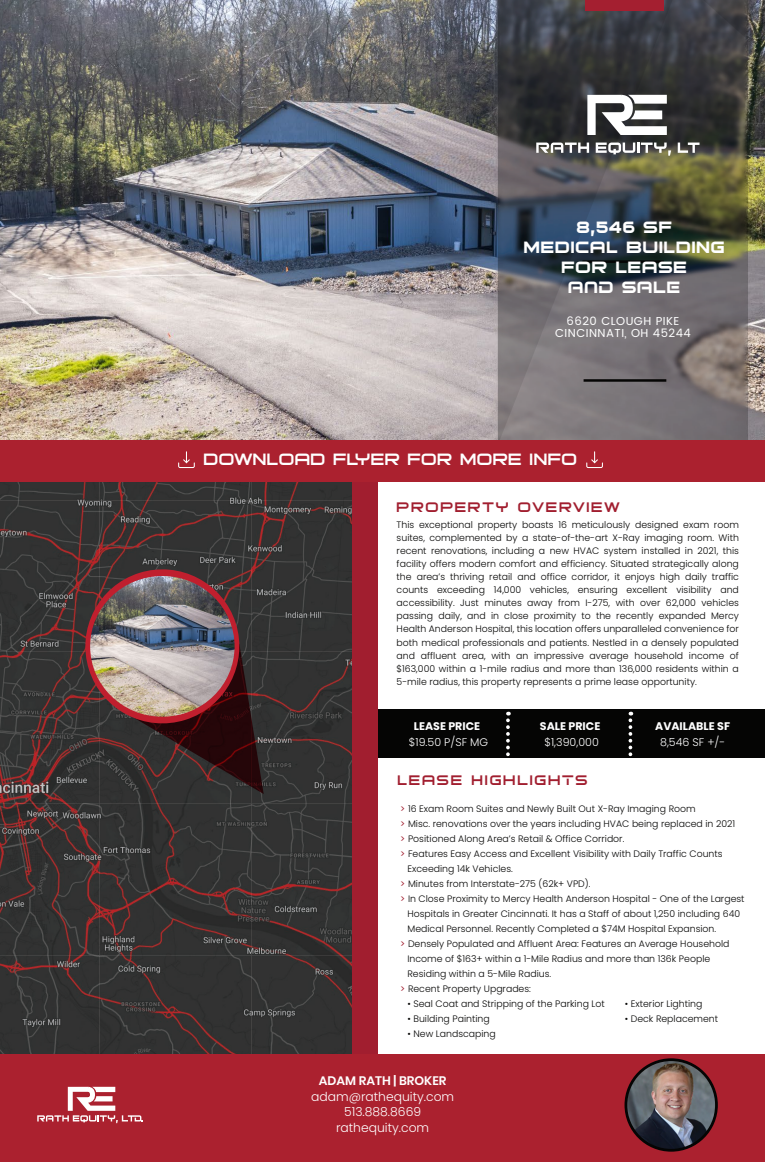
<style>
.page{position:relative;width:765px;height:1162px;background:#fff}
.page>*{position:absolute;margin:0;border:0;box-sizing:border-box;transform-origin:0 0}
.t1{font:700 22.12px/20px "Bitsumishi Pro";letter-spacing:.05em;color:#fff;text-align:center}
.t2{font:500 22.12px "Bitsumishi Pro";letter-spacing:.025em;color:#fff}
.t3{font:500 18.75px "Bitsumishi Pro";letter-spacing:.1em;color:#a11e2f}
.t4{font:300 12.38px/15.6px "Poppins";color:#fff;text-align:center}
.t5{font:600 12.38px "Poppins";color:#fff}
.t6{font:11.5px/12.5px "Poppins";letter-spacing:.04em;color:#fff;text-align:center}
.t7{font:300 11.12px "Poppins";color:#fff}
.t8{font:700 11.12px "Poppins";color:#fff}
.t9{font:300 9.38px/13.1px "Poppins";color:#050504;text-align:justify}
.s1{font-weight:400;color:#a21e2f}
</style>
<div class="page">
<img style="left:0;top:0;width:452px;height:440px">
<img style="left:452px;top:0;width:313px;height:440px">
<svg style="left:498px;top:0;width:250px;height:440px;background:#555656"></svg>
<img style="left:0;top:482px;width:352px;height:572px">
<svg style="left:76px;top:560px;width:188px;height:234px;background:#3a292a"></svg>
<img style="left:90px;top:576px;width:145px;height:141px">
<hr style="left:582px;top:260px;width:82px;height:3px;background:#050504">
<div style="left:585px;top:0;width:79px;height:11px;background:#a41f30"></div>
<svg style="left:587px;top:95px;width:80px;height:40px"></svg>
<svg style="left:536px;top:143px;width:53px;height:10px"></svg>
<svg style="left:596px;top:143px;width:75px;height:13px"></svg>
<svg style="left:678px;top:143px;width:22px;height:10px"></svg>
<hr style="left:584px;top:379px;width:82px;height:3px;background:#050504">
<div style="left:352px;top:470px;width:26px;height:593px;background:#a11e2f"></div>
<div style="left:378px;top:709px;width:387px;height:49px;background:#050504"></div>
<div style="left:0;top:1054px;width:765px;height:108px;background:#ab212f"></div>
<svg style="left:625px;top:1058px;width:93px;height:93px"></svg>
<img style="left:627px;top:1061px;width:88px;height:88px;border-radius:44px">
<svg style="left:37px;top:1087px;width:106px;height:36px"></svg>
<div style="left:0;top:440px;width:765px;height:42px;background:#ab212f"></div>
<svg style="left:586px;top:451px;width:17px;height:17px"></svg>
<svg style="left:178px;top:451px;width:17px;height:17px"></svg>
<svg style="left:629px;top:712px;width:3px;height:45px"></svg>
<svg style="left:506px;top:712px;width:4px;height:45px"></svg>
<h1 class="t1" style="left:524px;top:218px;width:202px">8,546 SF<br>MEDICAL BUILDING<br>FOR LEASE<br>and Sale</h1>
<p class="t6" style="left:555px;top:315px;width:137px">6620 CLOUGH PIKE<br>CINCINNATI, OH 45244</p>
<h1 class="t2" style="left:204px;top:451px;width:375px">DOWNLOAD FLYER FOR MORE INFO</h1>
<h2 class="t3" style="left:397px;top:500px;width:224px">PROPERTY OVERVIEW</h2>
<p class="t9" style="left:397px;top:518px;width:344px">This exceptional property boasts 16 meticulously designed exam room suites, complemented by a state-of-the-art X-Ray imaging room. With recent renovations, including a new HVAC system installed in 2021, this facility offers modern comfort and efficiency. Situated strategically along the area’s thriving retail and office corridor, it enjoys high daily traffic counts exceeding 14,000 vehicles, ensuring excellent visibility and accessibility. Just minutes away from I-275, with over 62,000 vehicles passing daily, and in close proximity to the recently expanded Mercy Health Anderson Hospital, this location offers unparalleled convenience for both medical professionals and patients. Nestled in a densely populated and affluent area, with an impressive average household income of $163,000 within a 1-mile radius and more than 136,000 residents within a 5-mile radius, this property represents a prime lease opportunity.</p>
<p class="t8" style="left:414px;top:719px;width:68px">LEASE PRICE</p>
<p class="t7" style="left:409px;top:736px;width:81px">$19.50 P/SF MG</p>
<p class="t8" style="left:540px;top:719px;width:62px">SALE PRICE</p>
<p class="t7" style="left:544px;top:736px;width:56px">$1,390,000</p>
<h2 class="t3" style="left:397px;top:772px;width:192px">LEASE Highlights</h2>
<p class="t8" style="left:655px;top:719px;width:76px">AVAILABLE SF</p>
<p class="t7" style="left:660px;top:736px;width:67px">8,546 SF +/-</p>
<p class="t9" style="left:400px;top:802px;width:298px"><span class="s1">&gt;</span> 16 Exam Room Suites and Newly Built Out X-Ray Imaging Room</p>
<p class="t9" style="left:400px;top:817px;width:337px"><span class="s1">&gt;</span> Misc. renovations over the years including HVAC being replaced in 2021</p>
<p class="t9" style="left:400px;top:832px;width:226px"><span class="s1">&gt;</span> Positioned Along Area’s Retail &amp; Office Corridor.</p>
<p class="t9" style="left:400px;top:847px;width:324px"><span class="s1">&gt;</span> Features Easy Access and Excellent Visibility with Daily Traffic Counts</p>
<p class="t9" style="left:407px;top:862px;width:107px">Exceeding 14k Vehicles.</p>
<p class="t9" style="left:400px;top:877px;width:192px"><span class="s1">&gt;</span> Minutes from Interstate-275 (62k+ VPD).</p>
<p class="t9" style="left:400px;top:892px;width:346px"><span class="s1">&gt;</span> In Close Proximity to Mercy Health Anderson Hospital - One of the Largest</p>
<p class="t9" style="left:407px;top:907px;width:334px">Hospitals in Greater Cincinnati. It has a Staff of about 1,250 including 640</p>
<p class="t9" style="left:407px;top:922px;width:310px">Medical Personnel. Recently Completed a $74M Hospital Expansion.</p>
<p class="t9" style="left:400px;top:937px;width:331px"><span class="s1">&gt;</span> Densely Populated and Affluent Area: Features an Average Household</p>
<p class="t9" style="left:407px;top:952px;width:304px">Income of $163+ within a 1-Mile Radius and more than 136k People</p>
<p class="t9" style="left:407px;top:967px;width:145px">Residing within a 5-Mile Radius.</p>
<p class="t9" style="left:400px;top:982px;width:133px"><span class="s1">&gt;</span> Recent Property Upgrades:</p>
<p class="t9" style="left:407px;top:997px;width:199px">• Seal Coat and Stripping of the Parking Lot</p>
<p class="t9" style="left:625px;top:997px;width:79px">• Exterior Lighting</p>
<p class="t9" style="left:407px;top:1012px;width:84px">• Building Painting</p>
<p class="t9" style="left:625px;top:1012px;width:95px">• Deck Replacement</p>
<p class="t9" style="left:407px;top:1027px;width:90px">• New Landscaping</p>
<h3 class="t5" style="left:319px;top:1073px;width:129px">ADAM RATH | BROKER</h3>
<h3 class="t4" style="left:311px;top:1088px;width:145px">adam@rathequity.com<br>513.888.8669 rathequity.com</h3>
</div>
